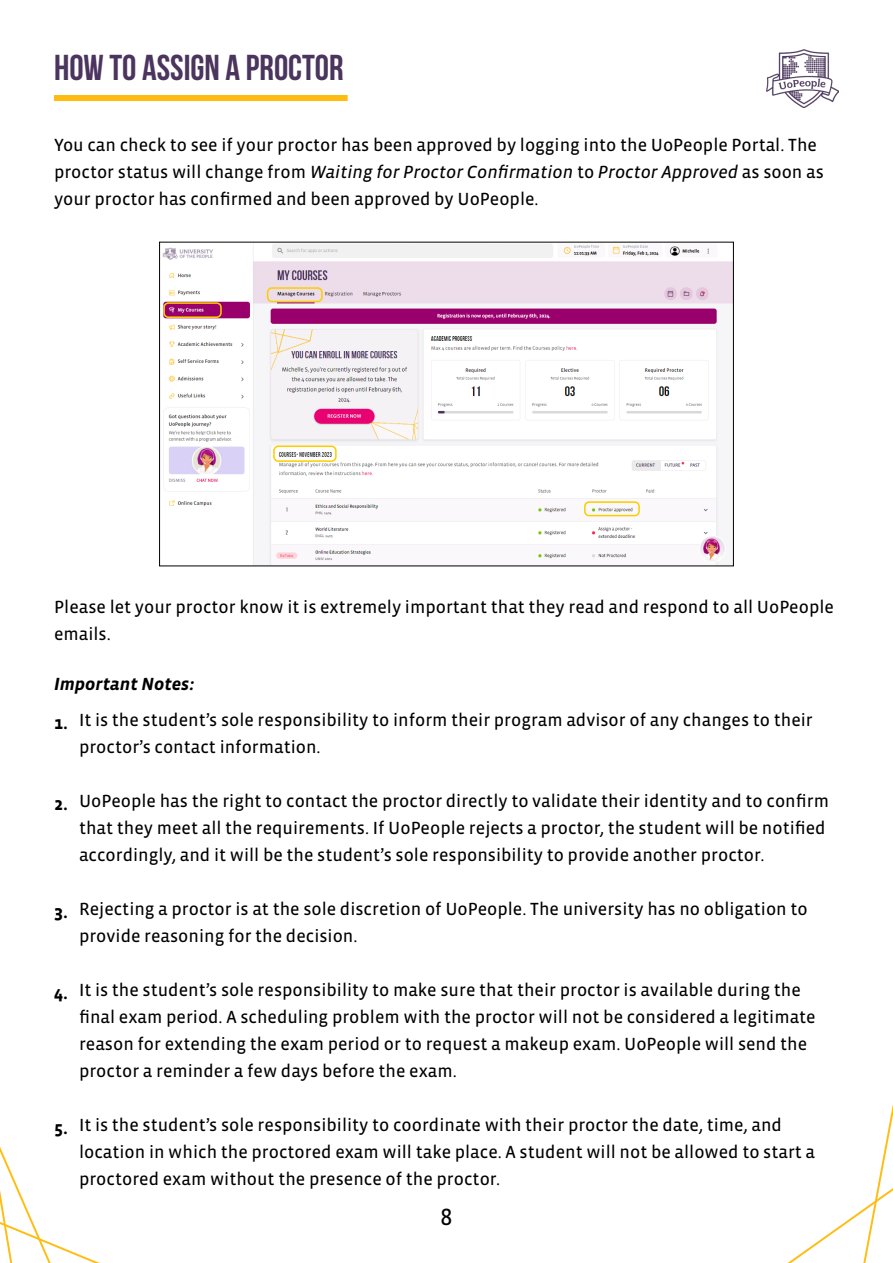
<style>
.page{position:relative;width:893px;height:1263px;background:#fff}
.page>*{position:absolute;margin:0;border:0;box-sizing:border-box;transform-origin:0 0}
.t1{font:700 36px "Bebas Neue";color:#4b345d}
.t2{font:24px "Vista Sans OTCE";color:#000}
.t3{font:18px/27px "Vista Sans OTCE";color:#000}
.t4{font:italic 700 18px "Vista Sans OTCE";color:#000}
.t5{font:700 18px "Vista Sans OTCE";color:#000}
.s1{font-style:italic}
</style>
<div class="page">
<svg style="left:788px;top:1104px;width:105px;height:159px"></svg>
<svg style="left:0;top:1147px;width:100px;height:116px"></svg>
<img style="left:162px;top:244px;width:570px;height:320px">
<div style="left:267px;top:287px;width:56px;height:15px;border:2px solid #fcce00;border-radius:4px"></div>
<div style="left:163px;top:302px;width:59px;height:16px;border:2px solid #fcce00;border-radius:4px"></div>
<div style="left:273px;top:445px;width:64px;height:17px;border:2px solid #fcce00;border-radius:4px"></div>
<div style="left:584px;top:501px;width:56px;height:15px;border:2px solid #fcce00;border-radius:4px"></div>
<div style="left:54px;top:95px;width:294px;height:6px;background:#febc11"></div>
<img style="left:767px;top:50px;width:72px;height:57px">
<h1 class="t1" style="left:54px;top:47px;width:291px">HOW TO ASSIGN A PROCTOR</h1>
<p class="t3" style="left:54px;top:132px;width:771px">You can check to see if your proctor has been approved by logging into the UoPeople Portal. The proctor status will change from <span class="s1">Waiting for Proctor Confirmation</span> to <span class="s1">Proctor Approved</span> as soon as your proctor has confirmed and been approved by UoPeople.</p>
<p class="t3" style="left:54px;top:593px;width:781px">Please let your proctor know it is extremely important that they read and respond to all UoPeople emails.</p>
<p class="t4" style="left:54px;top:674px;width:141px">Important Notes:</p>
<p class="t5" style="left:54px;top:713px;width:15px">1.</p>
<p class="t3" style="left:79px;top:706px;width:735px">It is the student’s sole responsibility to inform their program advisor of any changes to their proctor’s contact information.</p>
<p class="t3" style="left:79px;top:787px;width:751px">UoPeople has the right to contact the proctor directly to validate their identity and to confirm that they meet all the requirements. If UoPeople rejects a proctor, the student will be notified accordingly, and it will be the student’s sole responsibility to provide another proctor.</p>
<p class="t3" style="left:79px;top:895px;width:730px">Rejecting a proctor is at the sole discretion of UoPeople. The university has no obligation to provide reasoning for the decision.</p>
<p class="t3" style="left:79px;top:976px;width:738px">It is the student’s sole responsibility to make sure that their proctor is available during the final exam period. A scheduling problem with the proctor will not be considered a legitimate reason for extending the exam period or to request a makeup exam. UoPeople will send the proctor a reminder a few days before the exam.</p>
<p class="t3" style="left:79px;top:1111px;width:738px">It is the student’s sole responsibility to coordinate with their proctor the date, time, and location in which the proctored exam will take place. A student will not be allowed to start a proctored exam without the presence of the proctor.</p>
<p class="t5" style="left:54px;top:793px;width:15px">2.</p>
<p class="t5" style="left:54px;top:902px;width:15px">3.</p>
<p class="t5" style="left:54px;top:982px;width:15px">4.</p>
<p class="t5" style="left:54px;top:1117px;width:15px">5.</p>
<h2 class="t2" style="left:440px;top:1203px;width:13px">8</h2>
</div>
